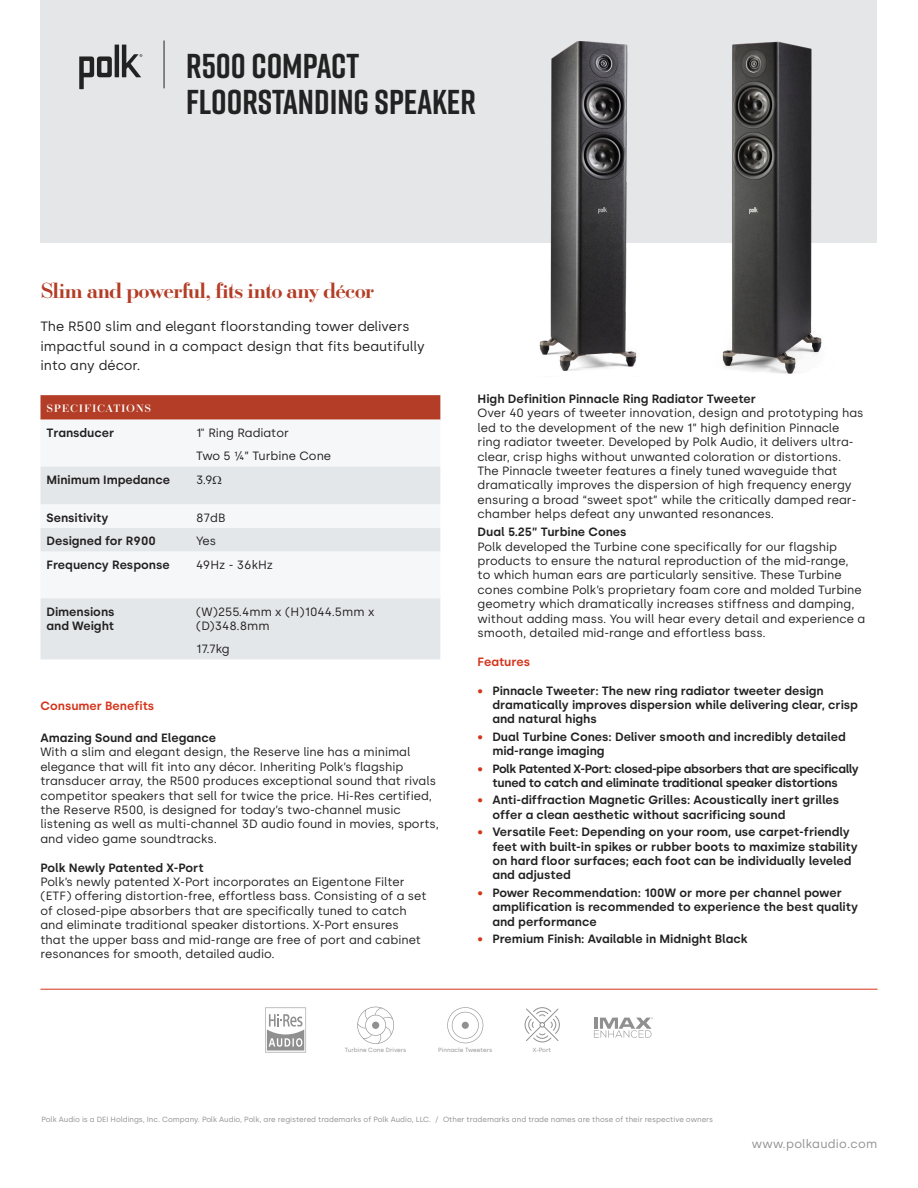
<style>
.page{position:relative;width:918px;height:1188px;background:#fff}
.page>*{position:absolute;margin:0;border:0;box-sizing:border-box;transform-origin:0 0}
.t1{font:700 34.5px "Rift";color:#222}
.t2{font:500 21px "Ratio Modern";letter-spacing:-.04em;color:#b33d26}
.t3{font:13.5px/19.5px "Silka";color:#222}
.Body{font:12px/14.4px "Silka";color:#222}
.t4{font:600 12px/14.4px "Silka";color:#222}
.t5{font:600 12px/14.4px "Silka";letter-spacing:-.03em;color:#222;text-align:center}
.Body-2{font:12px/14.4px "Silka";color:#231f20}
.t6{font:600 12px "Silka";color:#231f20}
.t7{font:600 12px "Silka";color:#d3341a}
.t8{font:12px "Silka";letter-spacing:.025em;color:#909090}
.t9{font:500 10.5px "Ratio Modern";letter-spacing:.07em;color:#fff}
.t10{font:7.5px "Silka";color:#909090}
.t11{font:6px "Silka";color:#909090}
.s1{color:#d3341a}
</style>
<div class="page">
<div style="left:40px;top:0;width:838px;height:243px;background:#e5e6e7"></div>
<svg style="left:79px;top:45px;width:63px;height:44px"></svg>
<hr style="left:164px;top:40px;width:1px;height:48px;background:#222">
<svg style="left:40px;top:395px;width:400px;height:25px"></svg>
<svg style="left:40px;top:466px;width:400px;height:193px;fill:#e4e7ea"></svg>
<img style="left:722px;top:41px;width:100px;height:333px">
<img style="left:539px;top:41px;width:98px;height:330px">
<svg style="left:265px;top:1008px;width:41px;height:44px"></svg>
<svg style="left:357px;top:1007px;width:37px;height:37px"></svg>
<div style="left:372px;top:1022px;width:7px;height:7px;background:#909090;border-radius:50%"></div>
<svg style="left:447px;top:1007px;width:37px;height:36px"></svg>
<div style="left:462px;top:1022px;width:7px;height:7px;background:#909090;border-radius:50%"></div>
<svg style="left:594px;top:1018px;width:59px;height:20px"></svg>
<svg style="left:524px;top:1007px;width:36px;height:36px"></svg>
<hr style="left:40px;top:989px;width:838px;height:1px;background:#d3341a">
<svg style="left:213px;top:476px;width:9px;height:8px"></svg>
<p class="t1" style="left:186px;top:41px;width:174px">R500 COMPACT</p>
<p class="t1" style="left:186px;top:77px;width:291px">FLOORSTANDING SPEAKER</p>
<p class="t2" style="left:40px;top:277px;width:335px">Slim and powerful, fits into any décor</p>
<p class="t3" style="left:40px;top:317px;width:386px">The R500 slim and elegant floorstanding tower delivers impactful sound in a compact design that fits beautifully into any décor.</p>
<p class="t9" style="left:46px;top:401px;width:106px">SPECIFICATIONS</p>
<p class="t4" style="left:46px;top:426px;width:69px">Transducer</p>
<p class="Body-2" style="left:196px;top:426px;width:94px">1" Ring Radiator</p>
<p class="Body-2" style="left:196px;top:449px;width:137px">Two 5 ¼” Turbine Cone</p>
<p class="t6" style="left:46px;top:473px;width:125px">Minimum Impedance</p>
<p class="Body" style="left:196px;top:472px;width:18px">3.9</p>
<p class="t6" style="left:46px;top:510px;width:64px">Sensitivity</p>
<p class="Body" style="left:196px;top:510px;width:31px">87dB</p>
<p class="t6" style="left:46px;top:534px;width:111px">Designed for R900</p>
<p class="Body" style="left:196px;top:534px;width:22px">Yes</p>
<p class="t4" style="left:46px;top:557px;width:125px">Frequency Response</p>
<p class="Body-2" style="left:196px;top:557px;width:79px">49Hz - 36kHz</p>
<p class="t4" style="left:46px;top:604px;width:70px">Dimensions and Weight</p>
<p class="Body-2" style="left:196px;top:604px;width:180px">(W)255.4mm x (H)1044.5mm x (D)348.8mm</p>
<p class="Body-2" style="left:196px;top:642px;width:35px">17.7kg</p>
<p class="t7" style="left:40px;top:698px;width:115px">Consumer Benefits</p>
<p class="t4" style="left:40px;top:731px;width:177px">Amazing Sound and Elegance</p>
<p class="Body" style="left:40px;top:745px;width:400px">With a slim and elegant design, the Reserve line has a minimal elegance that will fit into any décor. Inheriting Polk’s flagship transducer array, the R500 produces exceptional sound that rivals competitor speakers that sell for twice the price. Hi-Res certified, the Reserve R500, is designed for today’s two-channel music listening as well as multi-channel 3D audio found in movies, sports, and video game soundtracks.</p>
<p class="t4" style="left:40px;top:860px;width:165px">Polk Newly Patented X-Port</p>
<p class="Body" style="left:40px;top:875px;width:388px">Polk’s newly patented X-Port incorporates an Eigentone Filter (ETF) offering distortion-free, effortless bass. Consisting of a set of closed-pipe absorbers that are specifically tuned to catch and eliminate traditional speaker distortions. X-Port ensures that the upper bass and mid-range are free of port and cabinet resonances for smooth, detailed audio.</p>
<p class="t4" style="left:478px;top:391px;width:280px">High Definition Pinnacle Ring Radiator Tweeter</p>
<p class="Body" style="left:478px;top:406px;width:388px">Over 40 years of tweeter innovation, design and prototyping has led to the development of the new 1” high definition Pinnacle ring radiator tweeter. Developed by Polk Audio, it delivers ultra&shy;clear, crisp highs without unwanted coloration or distortions.<br>The Pinnacle tweeter features a finely tuned waveguide that dramatically improves the dispersion of high frequency energy ensuring a broad “sweet spot” while the critically damped rear&shy;chamber helps defeat any unwanted resonances.</p>
<p class="t4" style="left:478px;top:525px;width:150px">Dual 5.25” Turbine Cones</p>
<p class="Body" style="left:478px;top:539px;width:389px">Polk developed the Turbine cone specifically for our flagship products to ensure the natural reproduction of the mid-range,<br>to which human ears are particularly sensitive. These Turbine cones combine Polk’s proprietary foam core and molded Turbine geometry which dramatically increases stiffness and damping, without adding mass. You will hear every detail and experience a smooth, detailed mid-range and effortless bass.</p>
<p class="t7" style="left:478px;top:654px;width:54px">Features</p>
<p class="t4" style="left:492px;top:683px;width:367px;text-indent:-15px"><span class="s1">•</span> Pinnacle Tweeter: The new ring radiator tweeter design dramatically improves dispersion while delivering clear, crisp and natural highs</p>
<p class="t4" style="left:492px;top:729px;width:355px;text-indent:-15px"><span class="s1">•</span> Dual Turbine Cones: Deliver smooth and incredibly detailed mid-range imaging</p>
<p class="t5" style="left:478px;top:761px;width:383px"><span class="s1">•</span> Polk Patented X-Port: closed-pipe absorbers that are specifically tuned to catch and eliminate traditional speaker distortions</p>
<p class="t4" style="left:492px;top:793px;width:348px;text-indent:-15px"><span class="s1">•</span> Anti-diffraction Magnetic Grilles: Acoustically inert grilles offer a clean aesthetic without sacrificing sound</p>
<p class="t4" style="left:492px;top:825px;width:367px;text-indent:-15px"><span class="s1">•</span> Versatile Feet: Depending on your room, use carpet-friendly feet with built-in spikes or rubber boots to maximize stability on hard floor surfaces; each foot can be individually leveled and adjusted</p>
<p class="t4" style="left:492px;top:885px;width:367px;text-indent:-15px"><span class="s1">•</span> Power Recommendation: 100W or more per channel power amplification is recommended to experience the best quality and performance</p>
<p class="t4" style="left:478px;top:931px;width:272px"><span class="s1">•</span> Premium Finish: Available in Midnight Black</p>
<p class="t11" style="left:345px;top:1047px;width:63px">Turbine Cone Drivers</p>
<p class="t11" style="left:438px;top:1047px;width:56px">Pinnacle Tweeters</p>
<p class="t11" style="left:533px;top:1047px;width:20px">X-Port</p>
<p class="t10" style="left:42px;top:1115px;width:673px">Polk Audio is a DEI Holdings, Inc. Company. Polk Audio, Polk, are registered trademarks of Polk Audio, LLC. / Other trademarks and trade names are those of their respective owners</p>
<p class="t8" style="left:752px;top:1136px;width:127px">www.polkaudio.com</p>
</div>
